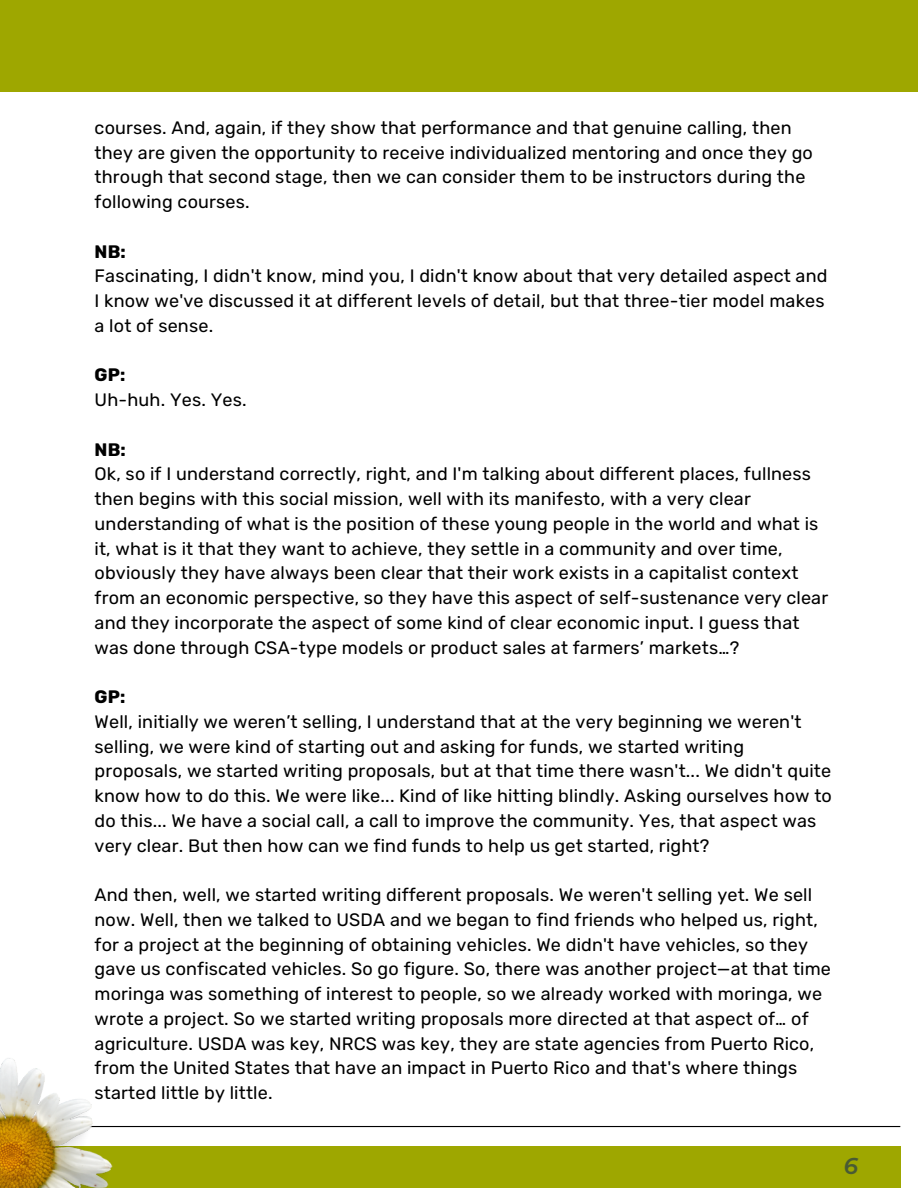
<style>
.page{position:relative;width:918px;height:1188px;background:#fff}
.page>*{position:absolute;margin:0;border:0;box-sizing:border-box;transform-origin:0 0}
.t1{font:italic 600 22.8px "Montserrat";color:#495b34}
.t2{font:18px/24.8px "Rubik";letter-spacing:.01em;color:#000}
.t3{font:700 18px "Rubik";letter-spacing:.01em;color:#000}
</style>
<div class="page">
<div style="left:0;top:0;width:918px;height:92px;background:#9ea700"></div>
<div style="left:15px;top:1146px;width:886px;height:42px;background:#9ea700"></div>
<hr style="left:17px;top:1126px;width:883px;height:1px;background:#000">
<img style="left:0;top:1058px;width:112px;height:130px">
<p class="t2" style="left:95px;top:115px;width:720px">courses. And, again, if they show that performance and that genuine calling, then they are given the opportunity to receive individualized mentoring and once they go through that second stage, then we can consider them to be instructors during the following courses.</p>
<p class="t3" style="left:95px;top:241px;width:33px">NB:</p>
<p class="t2" style="left:95px;top:264px;width:734px">Fascinating, I didn't know, mind you, I didn't know about that very detailed aspect and<br>I know we've discussed it at different levels of detail, but that three-tier model makes a lot of sense.</p>
<p class="t3" style="left:95px;top:365px;width:32px">GP:</p>
<p class="t2" style="left:95px;top:388px;width:154px">Uh-huh. Yes. Yes.</p>
<p class="t3" style="left:95px;top:439px;width:33px">NB:</p>
<p class="t2" style="left:95px;top:462px;width:735px">Ok, so if I understand correctly, right, and I'm talking about different places, fullness then begins with this social mission, well with its manifesto, with a very clear understanding of what is the position of these young people in the world and what is it, what is it that they want to achieve, they settle in a community and over time, obviously they have always been clear that their work exists in a capitalist context from an economic perspective, so they have this aspect of self-sustenance very clear and they incorporate the aspect of some kind of clear economic input. I guess that was done through CSA-type models or product sales at farmers’ markets…?</p>
<p class="t3" style="left:95px;top:686px;width:32px">GP:</p>
<p class="t2" style="left:95px;top:709px;width:739px">Well, initially we weren’t selling, I understand that at the very beginning we weren't selling, we were kind of starting out and asking for funds, we started writing proposals, we started writing proposals, but at that time there wasn't... We didn't quite know how to do this. We were like... Kind of like hitting blindly. Asking ourselves how to do this... We have a social call, a call to improve the community. Yes, that aspect was very clear. But then how can we find funds to help us get started, right?</p>
<p class="t2" style="left:95px;top:883px;width:738px">And then, well, we started writing different proposals. We weren't selling yet. We sell now. Well, then we talked to USDA and we began to find friends who helped us, right, for a project at the beginning of obtaining vehicles. We didn't have vehicles, so they gave us confiscated vehicles. So go figure. So, there was another project—at that time moringa was something of interest to people, so we already worked with moringa, we wrote a project. So we started writing proposals more directed at that aspect of… of agriculture. USDA was key, NRCS was key, they are state agencies from Puerto Rico, from the United States that have an impact in Puerto Rico and that's where things started little by little.</p>
<p class="t1" style="left:844px;top:1152px;width:16px">6</p>
</div>
